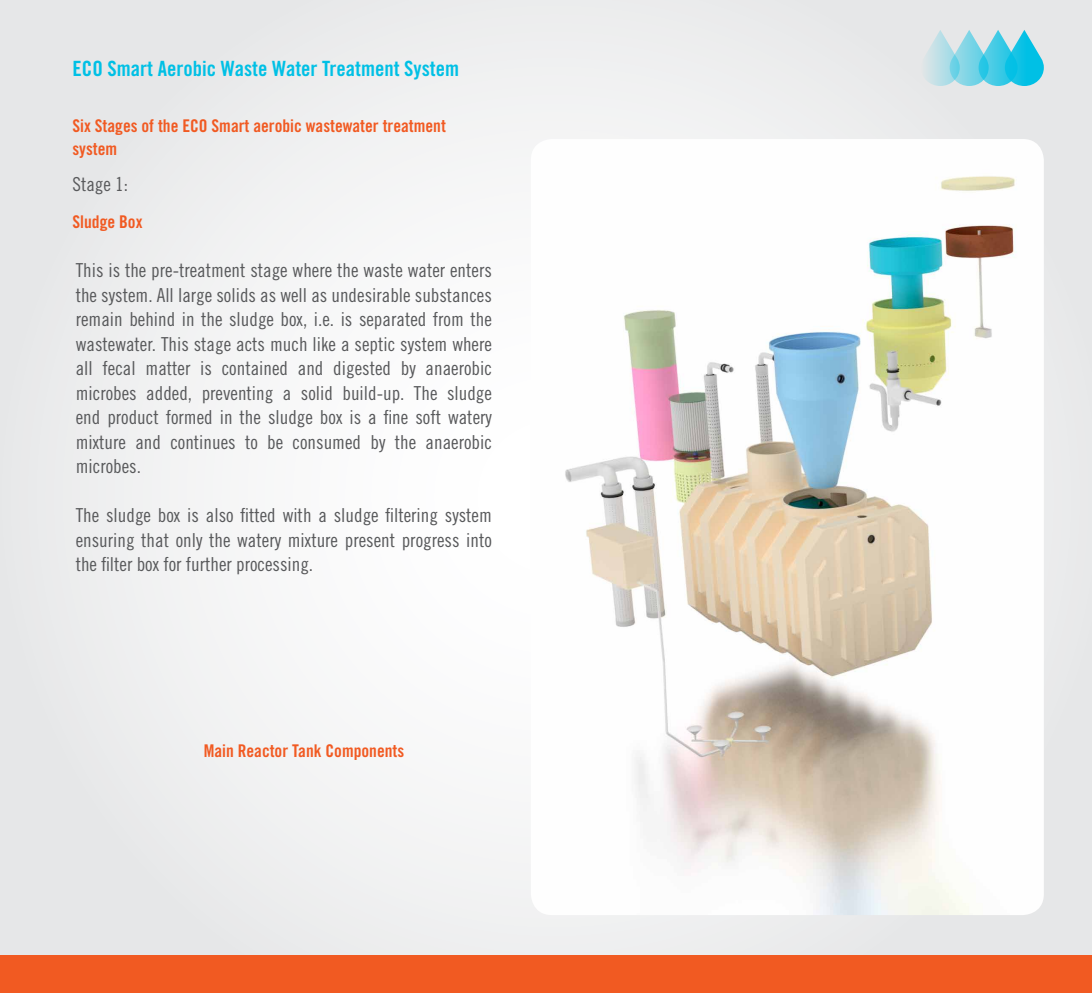
<style>
.page{position:relative;width:1092px;height:993px;background:#fff}
.page>*{position:absolute;margin:0;border:0;box-sizing:border-box;transform-origin:0 0}
.t1{font:21px "Trade Gothic LT Std Bd Cn 20";color:#00c0e5}
.t2{font:19.25px/24.5px "Trade Gothic LT Std Cn 18";color:#58595b;text-align:justify}
.t3{font:17.5px/22.8px "Trade Gothic LT Std Bd Cn 20";color:#f15a22}
</style>
<div class="page">
<div style="left:0;top:0;width:1091px;height:992px;background:linear-gradient(to bottom,#eff0f1,#f1f1f2)"></div>
<svg style="left:920px;top:30px;width:123px;height:56px"></svg>
<div style="left:0;top:955px;width:1091px;height:37px;background:#f15a22"></div>
<img style="left:531px;top:139px;width:512px;height:775px">
<p class="t1" style="left:72px;top:56px;width:388px">ECO Smart Aerobic Waste Water Treatment System</p>
<p class="t3" style="left:72px;top:114px;width:375px">Six Stages of the ECO Smart aerobic wastewater treatment system</p>
<p class="t2" style="left:72px;top:172px;width:57px">Stage 1:</p>
<p class="t3" style="left:72px;top:210px;width:71px">Sludge Box</p>
<p class="t2" style="left:76px;top:258px;width:417px">This is the pre-treatment stage where the waste water enters the system. All large solids as well as undesirable substances remain behind in the sludge box, i.e. is separated from the wastewater. This stage acts much like a septic system where all fecal matter is contained and digested by anaerobic microbes added, preventing a solid build-up. The sludge end product formed in the sludge box is a fine soft watery mixture and continues to be consumed by the anaerobic microbes.</p>
<p class="t2" style="left:76px;top:503px;width:417px">The sludge box is also fitted with a sludge filtering system ensuring that only the watery mixture present progress into the filter box for further processing.</p>
<p class="t3" style="left:204px;top:739px;width:202px">Main Reactor Tank Components</p>
</div>
